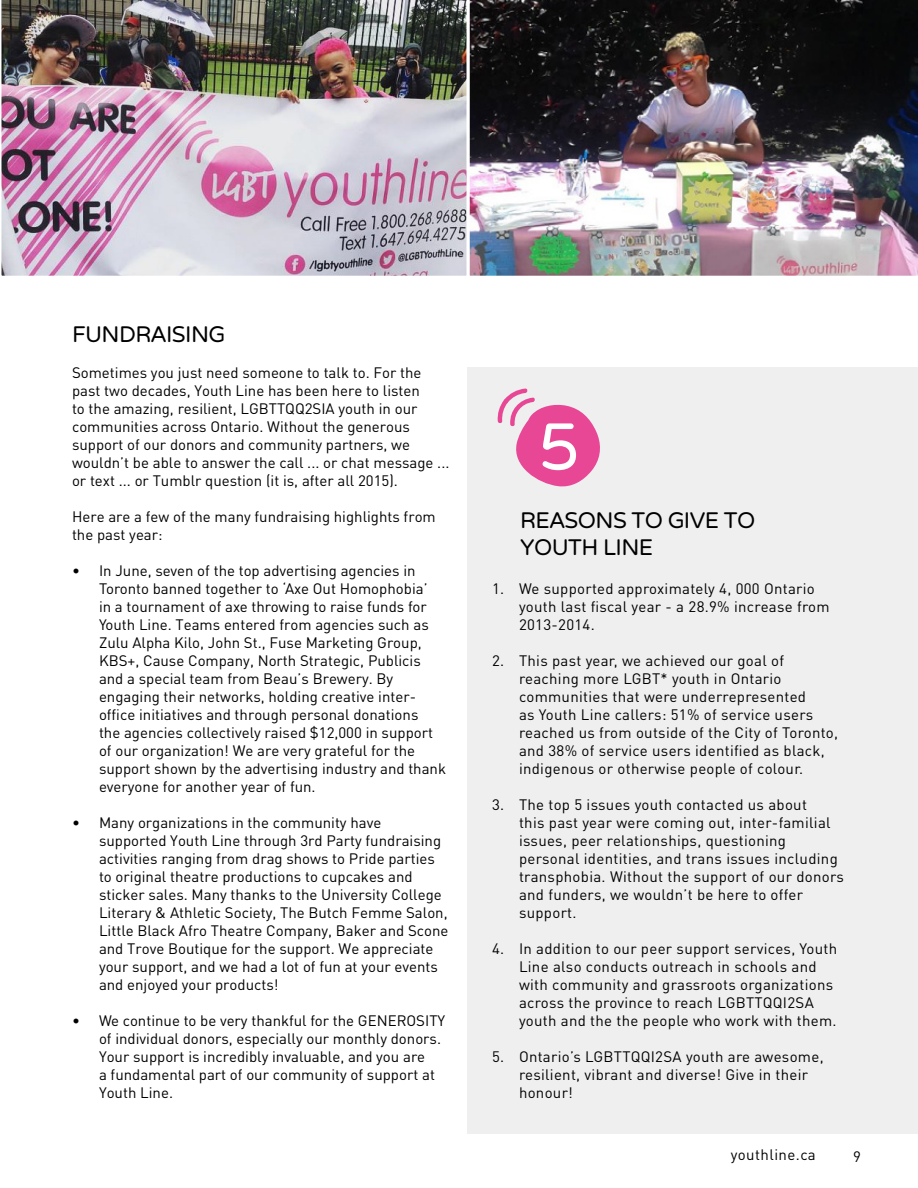
<style>
.page{position:relative;width:918px;height:1188px;background:#fff}
.page>*{position:absolute;margin:0;border:0;box-sizing:border-box;transform-origin:0 0}
.t1{font:66px "Varela Round";color:#fff}
.t2{font:22.5px/27px "Varela Round";letter-spacing:-.025em;color:#000}
.t3{font:15px/18px "DIN Pro";color:#000}
.t4{font:15px/18px "DIN Pro";letter-spacing:.02em;color:#000}
.t5{font:15px "DIN Pro";letter-spacing:.03em;color:#000}
</style>
<div class="page">
<div style="left:468px;top:367px;width:450px;height:767px;background:#efeff0"></div>
<svg style="left:497px;top:388px;width:103px;height:99px"></svg>
<img style="left:470px;top:0;width:448px;height:276px">
<img style="left:1px;top:0;width:469px;height:276px">
<h2 class="t2" style="left:72px;top:321px;width:155px">FUNDRAISING</h2>
<p class="t3" style="left:72px;top:363px;width:379px">Sometimes you just need someone to talk to. For the past two decades, Youth Line has been here to listen<br>to the amazing, resilient, LGBTTQQ2SIA youth in our communities across Ontario. Without the generous support of our donors and community partners, we wouldn’t be able to answer the call ... or chat message ... or text ... or Tumblr question (it is, after all 2015).</p>
<p class="t3" style="left:72px;top:507px;width:365px">Here are a few of the many fundraising highlights from the past year:</p>
<p class="t3" style="left:99px;top:561px;width:349px;text-indent:-27px">• In June, seven of the top advertising agencies in Toronto banned together to ‘Axe Out Homophobia’<br>in a tournament of axe throwing to raise funds for Youth Line. Teams entered from agencies such as Zulu Alpha Kilo, John St., Fuse Marketing Group, KBS+, Cause Company, North Strategic, Publicis and a special team from Beau’s Brewery. By engaging their networks, holding creative inter&shy;office initiatives and through personal donations<br>the agencies collectively raised $12,000 in support of our organization! We are very grateful for the support shown by the advertising industry and thank everyone for another year of fun.</p>
<p class="t3" style="left:99px;top:813px;width:351px;text-indent:-27px">• Many organizations in the community have supported Youth Line through 3rd Party fundraising activities ranging from drag shows to Pride parties to original theatre productions to cupcakes and sticker sales. Many thanks to the University College Literary &amp; Athletic Society, The Butch Femme Salon, Little Black Afro Theatre Company, Baker and Scone and Trove Boutique for the support. We appreciate your support, and we had a lot of fun at your events and enjoyed your products!</p>
<p class="t3" style="left:99px;top:1011px;width:348px;text-indent:-27px">• We continue to be very thankful for the GENEROSITY of individual donors, especially our monthly donors.<br>Your support is incredibly invaluable, and you are<br>a fundamental part of our community of support at Youth Line.</p>
<h1 class="t1" style="left:538px;top:409px;width:43px">5</h1>
<h2 class="t2" style="left:520px;top:507px;width:237px">REASONS TO GIVE TO<br>YOUTH LINE</h2>
<p class="t4" style="left:519px;top:579px;width:312px;text-indent:-27px">1. We supported approximately 4, 000 Ontario youth last fiscal year - a 28.9% increase from<br>2013-2014.</p>
<p class="t4" style="left:519px;top:651px;width:321px;text-indent:-27px">2. This past year, we achieved our goal of reaching more LGBT* youth in Ontario communities that were underrepresented<br>as Youth Line callers: 51% of service users reached us from outside of the City of Toronto, and 38% of service users identified as black, indigenous or otherwise people of colour.</p>
<p class="t4" style="left:519px;top:795px;width:326px;text-indent:-27px">3. The top 5 issues youth contacted us about<br>this past year were coming out, inter-familial issues, peer relationships, questioning personal identities, and trans issues including transphobia. Without the support of our donors and funders, we wouldn’t be here to offer support.</p>
<p class="t4" style="left:519px;top:939px;width:320px;text-indent:-27px">4. In addition to our peer support services, Youth Line also conducts outreach in schools and with community and grassroots organizations across the province to reach LGBTTQQI2SA youth and the the people who work with them.</p>
<p class="t4" style="left:519px;top:1047px;width:306px;text-indent:-27px">5. Ontario’s LGBTTQQI2SA youth are awesome, resilient, vibrant and diverse! Give in their honour!</p>
<p class="t5" style="left:731px;top:1145px;width:87px">youthline.ca</p>
<p class="t3" style="left:853px;top:1147px;width:9px">9</p>
</div>
